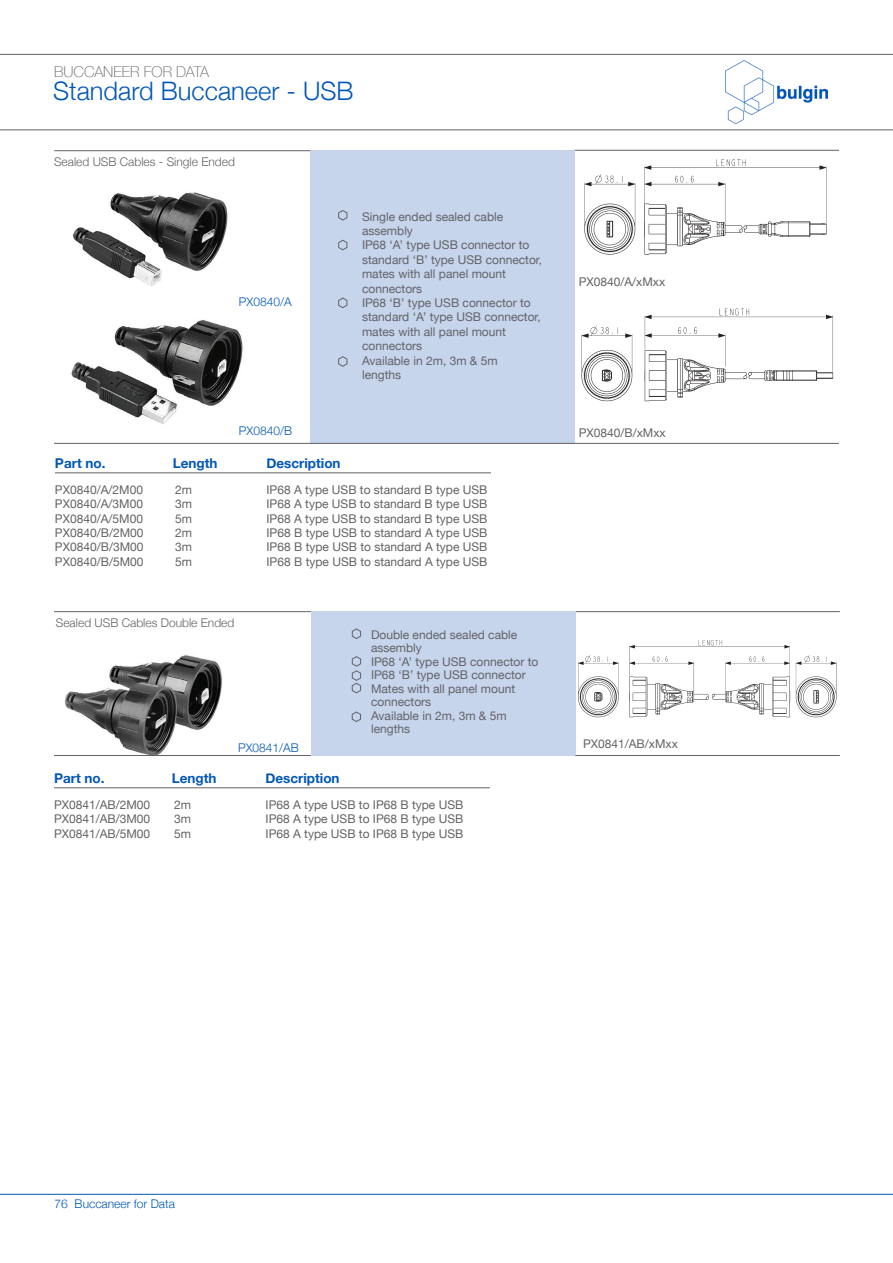
<style>
.page{position:relative;width:893px;height:1263px;background:#fff}
.page>*{position:absolute;margin:0;border:0;box-sizing:border-box;transform-origin:0 0}
.t1{font:300 25.5px "Helvetica Neue";color:#0057b8}
.t2{font:100 15px "Helvetica Neue";color:#636366}
.t3{font:700 13.5px "Helvetica Neue";color:#0057b8}
.t4{font:12px/14.4px "Helvetica Neue";color:#636366}
.t5{font:300 12px "Helvetica Neue";color:#636366}
.t6{font:300 12px "Helvetica Neue";color:#0057b8}
</style>
<div class="page">
<hr style="left:0;top:1194px;width:893px;height:1px;background:#0057b8">
<img style="left:726px;top:61px;width:101px;height:63px">
<hr style="left:0;top:54px;width:893px;height:1px;background:#636366">
<hr style="left:0;top:129px;width:893px;height:1px;background:#636366">
<img style="left:64px;top:655px;width:158px;height:102px">
<img style="left:54px;top:320px;width:213px;height:123px">
<img style="left:54px;top:151px;width:202px;height:135px">
<div style="left:310px;top:150px;width:265px;height:294px;background:#c6d4ec"></div>
<hr style="left:54px;top:443px;width:785px;height:1px;background:#636366">
<hr style="left:54px;top:150px;width:256px;height:1px;background:#636366">
<svg style="left:338px;top:239px;width:10px;height:12px"></svg>
<svg style="left:338px;top:297px;width:10px;height:11px"></svg>
<svg style="left:338px;top:356px;width:10px;height:11px"></svg>
<hr style="left:55px;top:472px;width:436px;height:1px;background:#636366">
<hr style="left:575px;top:611px;width:265px;height:1px;background:#636366">
<div style="left:311px;top:611px;width:264px;height:145px;background:#c6d4ec"></div>
<hr style="left:54px;top:755px;width:257px;height:1px;background:#636366">
<hr style="left:575px;top:755px;width:265px;height:1px;background:#636366">
<hr style="left:54px;top:611px;width:257px;height:1px;background:#636366">
<svg style="left:351px;top:656px;width:11px;height:38px"></svg>
<svg style="left:351px;top:711px;width:10px;height:11px"></svg>
<hr style="left:54px;top:787px;width:436px;height:1px;background:#636366">
<img style="left:574px;top:149px;width:265px;height:106px">
<img style="left:581px;top:308px;width:253px;height:94px">
<img style="left:575px;top:634px;width:262px;height:94px">
<svg style="left:338px;top:210px;width:10px;height:11px"></svg>
<svg style="left:352px;top:628px;width:10px;height:11px"></svg>
<p class="t2" style="left:54px;top:60px;width:157px">BUCCANEER FOR DATA</p>
<p class="t1" style="left:53px;top:71px;width:302px">Standard Buccaneer - USB</p>
<p class="t5" style="left:54px;top:152px;width:182px">Sealed USB Cables - Single Ended</p>
<p class="t6" style="left:239px;top:292px;width:54px">PX0840/A</p>
<p class="t6" style="left:239px;top:421px;width:55px">PX0840/B</p>
<p class="t4" style="left:362px;top:210px;width:143px">Single ended sealed cable assembly</p>
<p class="t4" style="left:362px;top:239px;width:169px">IP68 ‘A’ type USB connector to</p>
<p class="t4" style="left:362px;top:253px;width:182px">standard ‘B’ type USB connector,</p>
<p class="t4" style="left:362px;top:267px;width:145px">mates with all panel mount</p>
<p class="t4" style="left:362px;top:282px;width:62px">connectors</p>
<p class="t4" style="left:362px;top:296px;width:170px">IP68 ‘B’ type USB connector to</p>
<p class="t4" style="left:362px;top:311px;width:180px">standard ‘A’ type USB connector,</p>
<p class="t4" style="left:362px;top:325px;width:145px">mates with all panel mount</p>
<p class="t4" style="left:362px;top:339px;width:62px">connectors</p>
<p class="t4" style="left:362px;top:354px;width:137px">Available in 2m, 3m &amp; 5m</p>
<p class="t4" style="left:362px;top:368px;width:41px">lengths</p>
<p class="t3" style="left:55px;top:453px;width:52px">Part no.</p>
<p class="t3" style="left:173px;top:453px;width:46px">Length</p>
<p class="t3" style="left:266px;top:453px;width:76px">Description</p>
<p class="t4" style="left:55px;top:483px;width:90px">PX0840/A/2M00</p>
<p class="t4" style="left:55px;top:497px;width:90px">PX0840/A/3M00</p>
<p class="t4" style="left:55px;top:512px;width:90px">PX0840/A/5M00</p>
<p class="t4" style="left:55px;top:526px;width:90px">PX0840/B/2M00</p>
<p class="t4" style="left:55px;top:541px;width:90px">PX0840/B/3M00</p>
<p class="t4" style="left:55px;top:555px;width:90px">PX0840/B/5M00</p>
<p class="t4" style="left:267px;top:483px;width:222px">IP68 A type USB to standard B type USB</p>
<p class="t4" style="left:267px;top:497px;width:222px">IP68 A type USB to standard B type USB</p>
<p class="t4" style="left:267px;top:512px;width:222px">IP68 A type USB to standard B type USB</p>
<p class="t4" style="left:267px;top:526px;width:222px">IP68 B type USB to standard A type USB</p>
<p class="t4" style="left:267px;top:541px;width:222px">IP68 B type USB to standard A type USB</p>
<p class="t4" style="left:267px;top:555px;width:222px">IP68 B type USB to standard A type USB</p>
<p class="t4" style="left:175px;top:483px;width:18px">2m</p>
<p class="t4" style="left:175px;top:497px;width:18px">3m</p>
<p class="t4" style="left:175px;top:512px;width:18px">5m</p>
<p class="t4" style="left:175px;top:526px;width:18px">2m</p>
<p class="t4" style="left:175px;top:541px;width:18px">3m</p>
<p class="t4" style="left:175px;top:555px;width:18px">5m</p>
<p class="t5" style="left:56px;top:613px;width:180px">Sealed USB Cables Double Ended</p>
<p class="t4" style="left:371px;top:628px;width:148px">Double ended sealed cable</p>
<p class="t4" style="left:371px;top:641px;width:52px">assembly</p>
<p class="t4" style="left:371px;top:655px;width:169px">IP68 ‘A’ type USB connector to</p>
<p class="t4" style="left:371px;top:668px;width:156px">IP68 ‘B’ type USB connector</p>
<p class="t4" style="left:371px;top:682px;width:146px">Mates with all panel mount</p>
<p class="t4" style="left:371px;top:695px;width:62px">connectors</p>
<p class="t4" style="left:371px;top:709px;width:137px">Available in 2m, 3m &amp; 5m</p>
<p class="t4" style="left:371px;top:722px;width:41px">lengths</p>
<p class="t4" style="left:579px;top:275px;width:88px">PX0840/A/xMxx</p>
<p class="t4" style="left:579px;top:426px;width:89px">PX0840/B/xMxx</p>
<p class="t6" style="left:238px;top:737px;width:62px">PX0841/AB</p>
<p class="t4" style="left:583px;top:737px;width:96px">PX0841/AB/xMxx</p>
<p class="t3" style="left:54px;top:768px;width:52px">Part no.</p>
<p class="t3" style="left:172px;top:768px;width:46px">Length</p>
<p class="t3" style="left:265px;top:768px;width:76px">Description</p>
<p class="t4" style="left:54px;top:798px;width:98px">PX0841/AB/2M00</p>
<p class="t4" style="left:54px;top:812px;width:98px">PX0841/AB/3M00</p>
<p class="t4" style="left:54px;top:827px;width:98px">PX0841/AB/5M00</p>
<p class="t4" style="left:266px;top:798px;width:199px">IP68 A type USB to IP68 B type USB</p>
<p class="t4" style="left:266px;top:812px;width:199px">IP68 A type USB to IP68 B type USB</p>
<p class="t4" style="left:266px;top:827px;width:199px">IP68 A type USB to IP68 B type USB</p>
<p class="t4" style="left:174px;top:798px;width:18px">2m</p>
<p class="t4" style="left:174px;top:812px;width:18px">3m</p>
<p class="t4" style="left:174px;top:827px;width:18px">5m</p>
<p class="t6" style="left:55px;top:1194px;width:122px">76 Buccaneer for Data</p>
</div>
